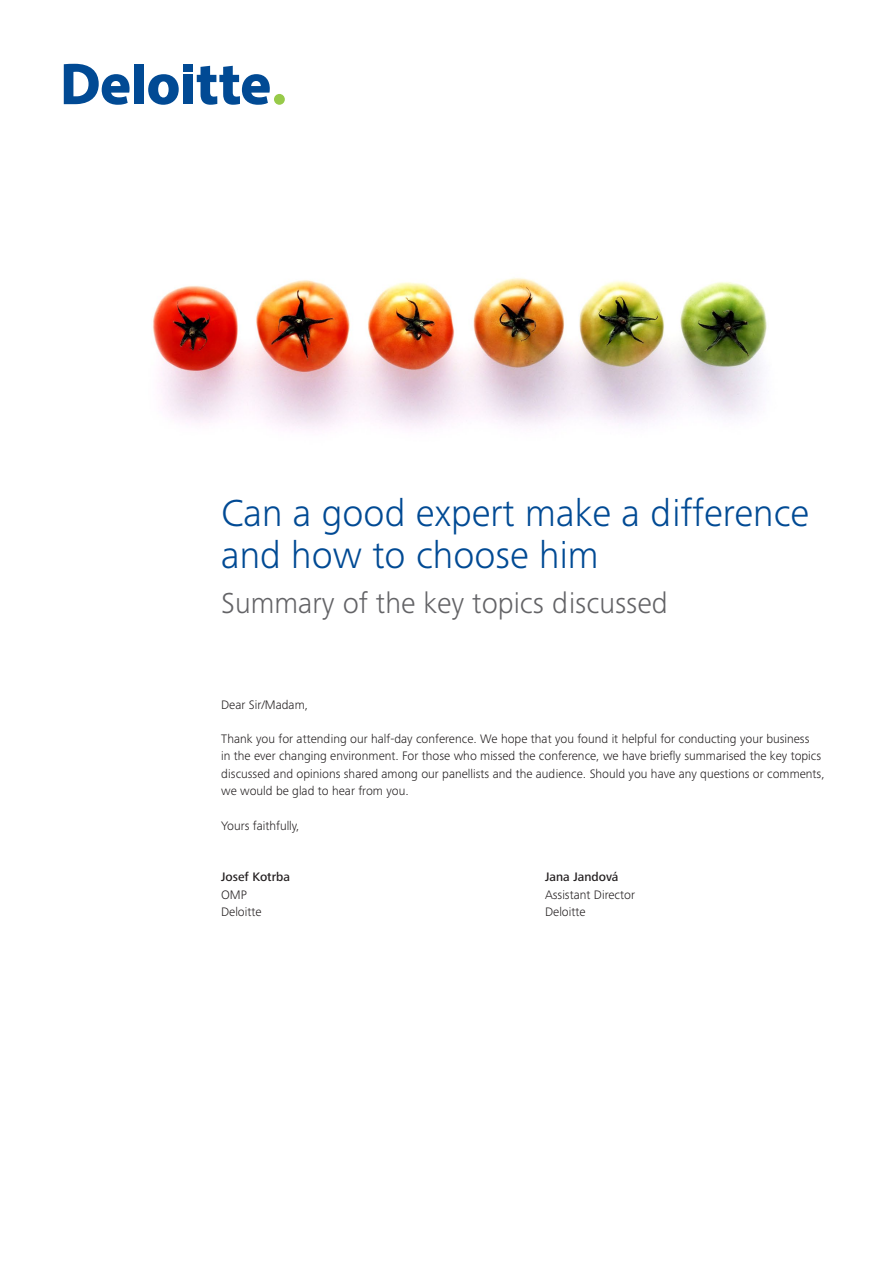
<style>
.page{position:relative;width:893px;height:1263px;background:#fff}
.page>*{position:absolute;margin:0;border:0;box-sizing:border-box;transform-origin:0 0}
.t1{font:300 39px/42px "Frutiger Next Pro";color:#014a94}
.t2{font:300 30px "Frutiger Next Pro";color:#636366}
.t3{font:300 12.75px/17.2px "Frutiger Next Pro";color:#231f20}
.t4{font:500 12.75px "Frutiger Next Pro";color:#231f20}
</style>
<div class="page">
<img style="left:152px;top:65px;width:615px;height:365px">
<div style="left:134px;top:64px;width:10px;height:40px;background:#014a94"></div>
<svg style="left:148px;top:74px;width:31px;height:31px"></svg>
<div style="left:183px;top:75px;width:10px;height:29px;background:#014a94"></div>
<div style="left:183px;top:64px;width:10px;height:8px;background:#014a94"></div>
<svg style="left:197px;top:66px;width:73px;height:39px"></svg>
<svg style="left:64px;top:64px;width:66px;height:41px"></svg>
<div style="left:274px;top:94px;width:11px;height:11px;background:#97ca49;border-radius:50%"></div>
<p class="t1" style="left:221px;top:492px;width:590px">Can a good expert make a difference and how to choose him</p>
<p class="t2" style="left:221px;top:585px;width:448px">Summary of the key topics discussed</p>
<p class="t3" style="left:221px;top:696px;width:89px">Dear Sir/Madam,</p>
<p class="t3" style="left:221px;top:730px;width:605px">Thank you for attending our half-day conference. We hope that you found it helpful for conducting your business<br>in the ever changing environment. For those who missed the conference, we have briefly summarised the key topics discussed and opinions shared among our panellists and the audience. Should you have any questions or comments, we would be glad to hear from you.</p>
<p class="t3" style="left:221px;top:817px;width:80px">Yours faithfully,</p>
<p class="t4" style="left:221px;top:870px;width:70px">Josef Kotrba</p>
<p class="t4" style="left:545px;top:870px;width:75px">Jana Jandová</p>
<p class="t3" style="left:221px;top:886px;width:27px">OMP</p>
<p class="t3" style="left:545px;top:886px;width:91px">Assistant Director</p>
<p class="t3" style="left:221px;top:903px;width:42px">Deloitte</p>
<p class="t3" style="left:545px;top:903px;width:42px">Deloitte</p>
</div>
